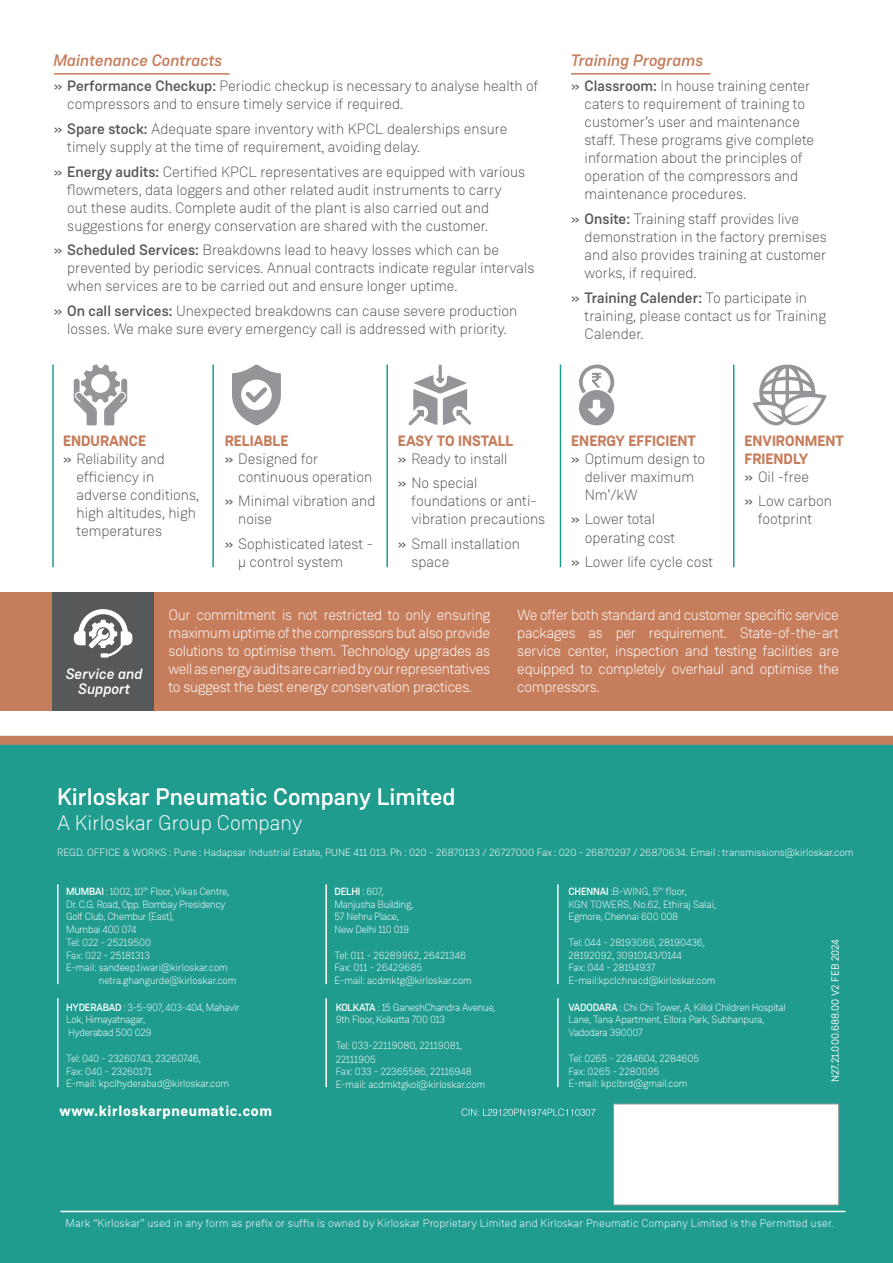
<style>
.page{position:relative;width:893px;height:1263px;background:#fff}
.page>*{position:absolute;margin:0;border:0;box-sizing:border-box;transform-origin:0 0}
.Body_Text{font:500 24px "Weissenhof Grotesk";color:#fff}
.Body_Text-2{font:300 21px "Weissenhof Grotesk";color:#fff}
.t1{font:italic 500 16.5px "Weissenhof Grotesk";color:#c67d5c}
.t2{font:300 15px/18px "Weissenhof Grotesk";color:#57585a}
.Body_Text-3{font:300 15px/18px "Weissenhof Grotesk";letter-spacing:-.02em;color:#fff;text-align:justify}
.t3{font:700 15px/18px "Weissenhof Grotesk";color:#c67d5c}
.Body_Text-4{font:700 15px "Weissenhof Grotesk";letter-spacing:.04em;color:#fff}
.t4{font:italic 500 15px/15px "Weissenhof Grotesk";color:#fff;text-align:center}
.t5{font:300 11.25px "Weissenhof Grotesk";letter-spacing:.01em;color:#fff}
.Body_Text-5{font:300 10.5px/12.6px "Weissenhof Grotesk";letter-spacing:-.01em;color:#fff}
.Note{font:10.5px "Weissenhof Grotesk";color:#fff}
.s1{font-weight:400}
.s2{font-weight:500}
</style>
<div class="page">
<div style="left:0;top:740px;width:893px;height:523px;background:#209c8f"></div>
<div style="left:613px;top:1104px;width:226px;height:101px;background:#fff;border:1px solid #939598"></div>
<svg style="left:462px;top:1108px;width:133px;height:8px"></svg>
<hr style="left:57px;top:884px;width:1px;height:100px;background:#fff">
<hr style="left:57px;top:998px;width:1px;height:89px;background:#fff">
<hr style="left:325px;top:998px;width:2px;height:89px;background:#fff">
<hr style="left:557px;top:998px;width:2px;height:89px;background:#fff">
<hr style="left:325px;top:884px;width:2px;height:100px;background:#fff">
<hr style="left:557px;top:884px;width:2px;height:100px;background:#fff">
<hr style="left:61px;top:1211px;width:784px;height:1px;background:#fff">
<div style="left:0;top:736px;width:893px;height:9px;background:#c67d5c"></div>
<hr style="left:54px;top:73px;width:176px;height:2px;background:#c67d5c">
<hr style="left:571px;top:73px;width:139px;height:2px;background:#c67d5c">
<hr style="left:52px;top:365px;width:2px;height:202px;background:#209c8f">
<hr style="left:212px;top:365px;width:2px;height:202px;background:#209c8f">
<hr style="left:386px;top:365px;width:2px;height:202px;background:#209c8f">
<hr style="left:560px;top:365px;width:1px;height:202px;background:#209c8f">
<hr style="left:733px;top:365px;width:1px;height:202px;background:#209c8f">
<svg style="left:232px;top:364px;width:49px;height:62px"></svg>
<svg style="left:408px;top:364px;width:64px;height:62px"></svg>
<svg style="left:579px;top:364px;width:36px;height:61px"></svg>
<div style="left:0;top:592px;width:893px;height:118px;background:#c67d5c"></div>
<div style="left:53px;top:592px;width:101px;height:118px;background:#57585a"></div>
<svg style="left:74px;top:609px;width:58px;height:48px"></svg>
<svg style="left:74px;top:364px;width:53px;height:61px"></svg>
<svg style="left:753px;top:364px;width:74px;height:62px"></svg>
<h2 class="t1" style="left:54px;top:51px;width:171px">Maintenance Contracts</h2>
<p class="t2" style="left:67px;top:77px;width:473px;text-indent:-14px"><span class="s1">»</span> <span class="s2">Performance Checkup:</span> Periodic checkup is necessary to analyse health of compressors and to ensure timely service if required.</p>
<p class="t2" style="left:67px;top:120px;width:442px;text-indent:-14px"><span class="s1">»</span> <span class="s2">Spare stock:</span> Adequate spare inventory with KPCL dealerships ensure timely supply at the time of requirement, avoiding delay.</p>
<p class="t2" style="left:67px;top:162px;width:460px;text-indent:-14px"><span class="s1">»</span> <span class="s2">Energy audits:</span> Certified KPCL representatives are equipped with various flowmeters, data loggers and other related audit instruments to carry out these audits. Complete audit of the plant is also carried out and suggestions for energy conservation are shared with the customer.</p>
<p class="t2" style="left:67px;top:241px;width:469px;text-indent:-14px"><span class="s1">»</span> <span class="s2">Scheduled Services:</span> Breakdowns lead to heavy losses which can be prevented by periodic services. Annual contracts indicate regular intervals when services are to be carried out and ensure longer uptime.</p>
<p class="t2" style="left:54px;top:302px;width:465px;text-align:center"><span class="s1">»</span> <span class="s2">On call services:</span> Unexpected breakdowns can cause severe production losses. We make sure every emergency call is addressed with priority.</p>
<h2 class="t1" style="left:571px;top:51px;width:134px">Training Programs</h2>
<p class="t2" style="left:585px;top:77px;width:231px;text-indent:-14px"><span class="s1">»</span> <span class="s2">Classroom:</span> In house training center caters to requirement of training to customer’s user and maintenance staff. These programs give complete information about the principles of operation of the compressors and maintenance procedures.</p>
<p class="t2" style="left:585px;top:210px;width:244px;text-indent:-14px"><span class="s1">»</span> <span class="s2">Onsite:</span> Training staff provides live demonstration in the factory premises and also provides training at customer works, if required.</p>
<p class="t2" style="left:585px;top:288px;width:243px;text-indent:-14px"><span class="s1">»</span> <span class="s2">Training Calender:</span> To participate in training, please contact us for Training<br>Calender.</p>
<p class="t3" style="left:63px;top:432px;width:85px">ENDURANCE</p>
<p class="t2" style="left:76px;top:449px;width:124px;text-indent:-14px"><span class="s1">»</span> Reliability and efficiency in adverse conditions, high altitudes, high temperatures</p>
<p class="t3" style="left:225px;top:432px;width:65px">RELIABLE</p>
<p class="t2" style="left:238px;top:449px;width:136px;text-indent:-14px"><span class="s1">»</span> Designed for continuous operation</p>
<p class="t2" style="left:238px;top:492px;width:139px;text-indent:-14px"><span class="s1">»</span> Minimal vibration and noise</p>
<p class="t2" style="left:238px;top:535px;width:137px;text-indent:-14px"><span class="s1">»</span> Sophisticated latest - μ control system</p>
<p class="t3" style="left:398px;top:432px;width:117px">EASY TO INSTALL</p>
<p class="t2" style="left:398px;top:449px;width:111px"><span class="s1">»</span> Ready to install</p>
<p class="t2" style="left:411px;top:474px;width:135px;text-indent:-14px"><span class="s1">»</span> No special foundations or anti&shy;vibration precautions</p>
<p class="t2" style="left:411px;top:535px;width:110px;text-indent:-14px"><span class="s1">»</span> Small installation space</p>
<p class="t3" style="left:571px;top:432px;width:126px">ENERGY EFFICIENT</p>
<p class="t2" style="left:585px;top:449px;width:122px;text-indent:-14px"><span class="s1">»</span> Optimum design to deliver maximum<br>Nm’/kW</p>
<p class="t2" style="left:585px;top:510px;width:92px;text-indent:-14px"><span class="s1">»</span> Lower total operating cost</p>
<p class="t2" style="left:571px;top:553px;width:144px"><span class="s1">»</span> Lower life cycle cost</p>
<p class="t3" style="left:744px;top:432px;width:101px">ENVIRONMENT<br>FRIENDLY</p>
<p class="t2" style="left:744px;top:467px;width:66px"><span class="s1">»</span> Oil -free</p>
<p class="t2" style="left:744px;top:492px;width:89px;text-align:center"><span class="s1">»</span> Low carbon footprint</p>
<h2 class="t4" style="left:66px;top:666px;width:78px">Service and<br>Support</h2>
<p class="Body_Text-3" style="left:169px;top:606px;width:323px">Our commitment is not restricted to only ensuring maximum uptime of the compressors but also provide solutions to optimise them. Technology upgrades as well as energy audits are carried by our representatives to suggest the best energy conservation practices.</p>
<p class="Body_Text-3" style="left:517px;top:606px;width:323px">We offer both standard and customer specific service packages as per requirement. State-of-the-art service center, inspection and testing facilities are equipped to completely overhaul and optimise the compressors.</p>
<p class="Body_Text" style="left:57px;top:782px;width:400px">Kirloskar Pneumatic Company Limited</p>
<p class="Body_Text-2" style="left:57px;top:810px;width:247px">A Kirloskar Group Company</p>
<p class="Body_Text-5" style="left:57px;top:846px;width:798px">REGD. OFFICE &amp; WORKS : Pune : Hadapsar Industrial Estate, PUNE 411 013. Ph : 020 - 26870133 / 26727000 Fax : 020 - 26870297 / 26870634. Email : transmissions@kirloskar.com</p>
<p class="Body_Text-5" style="left:66px;top:885px;width:165px"><span class="s2">MUMBAI</span> : 1002, 10<sup>th</sup> Floor, Vikas Centre,<br>Dr. C.G. Road, Opp. Bombay Presidency<br>Golf Club, Chembur (East),<br>Mumbai 400 074</p>
<p class="Body_Text-5" style="left:66px;top:936px;width:87px">Tel: 022 - 25219500</p>
<p class="Body_Text-5" style="left:66px;top:949px;width:85px">Fax: 022 - 25181313</p>
<p class="Body_Text-5" style="left:66px;top:961px;width:163px">E-mail: sandeep.tiwari@kirloskar.com</p>
<p class="Body_Text-5" style="left:99px;top:974px;width:139px">netra.ghangurde@kirloskar.com</p>
<p class="Body_Text-5" style="left:66px;top:1000px;width:175px"><span class="s2">HYDERABAD</span> : 3-5-907, 403-404, Mahavir<br>Lok, Himayatnagar,<br>Hyderabad 500 029</p>
<p class="Body_Text-5" style="left:66px;top:1052px;width:165px">Tel: 040 - 23260743, 23260746,<br>Fax: 040 - 23260171<br>E-mail: kpclhyderabad@kirloskar.com</p>
<p class="Body_Text-4" style="left:59px;top:1101px;width:214px">www.kirloskarpneumatic.com</p>
<p class="Body_Text-5" style="left:335px;top:885px;width:80px"><span class="s2">DELHI</span> : 607,<br>Manjusha Building,<br>57 Nehru Place,<br>New Delhi 110 019</p>
<p class="Body_Text-5" style="left:335px;top:949px;width:139px">Tel: 011 - 26289962, 26421346<br>Fax: 011 - 26429685<br>E-mail: acdmktg@kirloskar.com</p>
<p class="Body_Text-5" style="left:336px;top:1000px;width:161px"><span class="s2">KOLKATA</span> : 15 GaneshChandra Avenue,<br>9th Floor, Kolkatta 700 013</p>
<p class="Body_Text-5" style="left:336px;top:1039px;width:128px">Tel: 033-22119080, 22119081,</p>
<p class="Body_Text-5" style="left:336px;top:1053px;width:151px">22111905<br>Fax: 033 - 22365586, 22116948<br>E-mail: acdmktgkol@kirloskar.com</p>
<p class="Body_Text-5" style="left:568px;top:885px;width:149px"><span class="s2">CHENNAI</span> :B-WING, 5<sup>th</sup> floor,<br>KGN TOWERS, No.62, Ethiraj Salai,<br>Egmore, Chennai 600 008</p>
<p class="Body_Text-5" style="left:568px;top:936px;width:149px">Tel: 044 - 28193066, 28190436,<br>28192092, 30910143/0144<br>Fax: 044 - 28194937<br>E-mail:kpclchnacd@kirloskar.com</p>
<p class="Body_Text-5" style="left:568px;top:1000px;width:219px"><span class="s2">VADODARA</span> : Chi Chi Tower, A, Killol Children Hospital<br>Lane, Tana Apartment, Ellora Park, Subhanpura,<br>Vadodara 390007</p>
<p class="Body_Text-5" style="left:568px;top:1052px;width:132px">Tel: 0265 - 2284604, 2284605<br>Fax: 0265 - 2280095<br>E-mail: kpclbrd@gmail.com</p>
<p class="Note" style="left:829px;top:1082px;width:145px;rotate:-90deg">N27.21.000.688.00 V2 FEB 2024</p>
<p class="t5" style="left:66px;top:1216px;width:769px">Mark “Kirloskar” used in any form as prefix or suffix is owned by Kirloskar Proprietary Limited and Kirloskar Pneumatic Company Limited is the Permitted user.</p>
</div>
